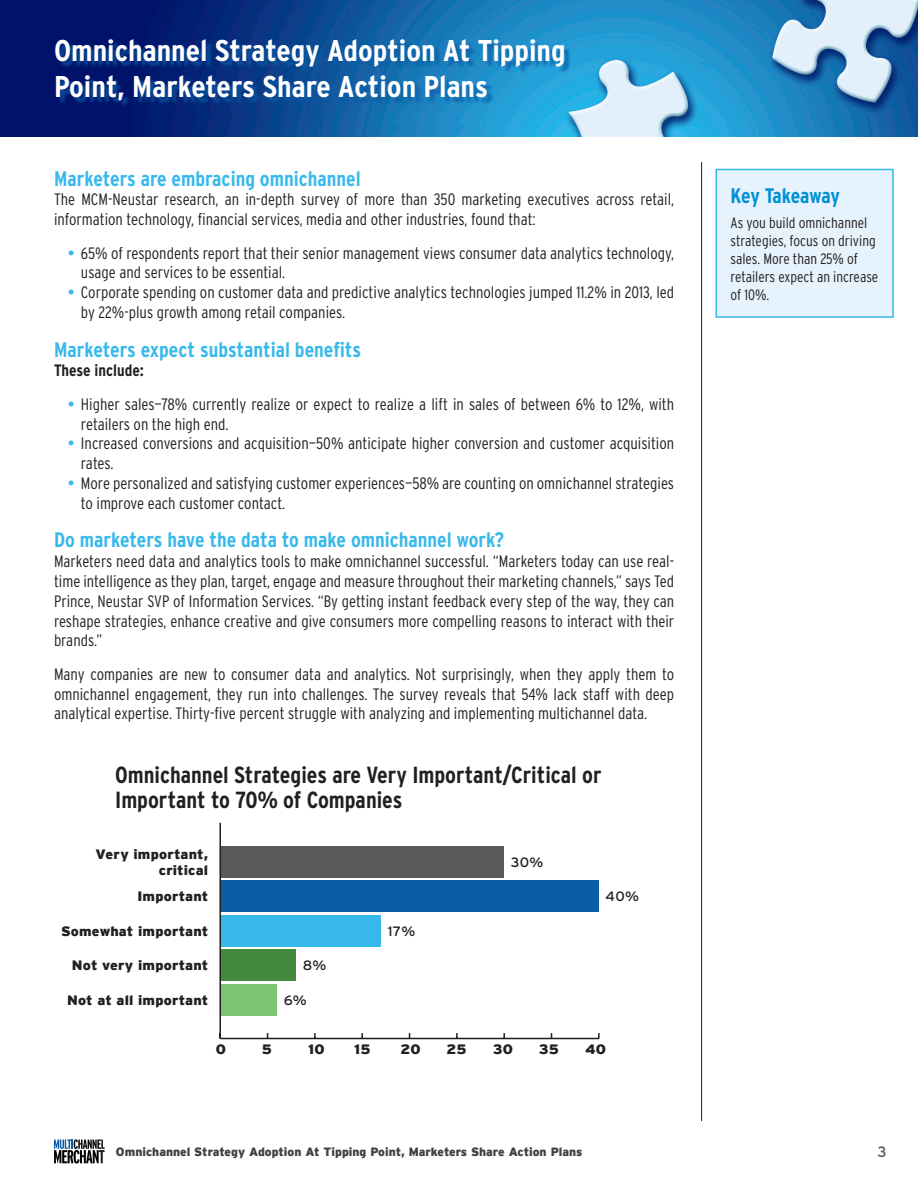
<style>
.page{position:relative;width:918px;height:1188px;background:#fff}
.page>*{position:absolute;margin:0;border:0;box-sizing:border-box;transform-origin:0 0}
.t1{font:700 condensed 30px/36px "Interstate";color:#fff;scale:1.05 1}
.body_subhead{font:700 condensed 23.25px/24.9px "Interstate";color:#231f20}
.subhead_chart{font:700 condensed 21px "Interstate";color:#38b9eb}
.key_insight_head{font:700 condensed 21px "Interstate";letter-spacing:-.015em;color:#0090d5}
.body{font:300 condensed 16.5px/19.8px "Interstate";color:#231f20}
.body-2{font:700 condensed 16.5px "Interstate";color:#231f20}
.key_insight_body{font:300 condensed 15px/18px "Interstate";color:#231f20}
.t2{font:15px "Interstate";color:#58595b}
.bar_graph{font:900 13.65px/16.4px "Interstate";letter-spacing:.015em;color:#231f20;text-align:right;scale:1.05 1}
.pie_chart{font:900 13.65px "Interstate";letter-spacing:.01em;color:#231f20;scale:1.05 1}
.bar_graph-2{font:13.65px "Interstate";color:#231f20;scale:1.05 1}
.t3{font:900 12px "Interstate";color:#414142}
</style>
<div class="page">
<img style="left:0;top:0;width:918px;height:136px">
<hr style="left:701px;top:162px;width:1px;height:959px;background:#231f20">
<svg style="left:54px;top:1139px;width:51px;height:25px"></svg>
<div style="left:57px;top:41px;width:515px;height:67px;background:#0b5ba6;opacity:.75"></div>
<div style="left:716px;top:170px;width:177px;height:147px;background:#e6f3fc"></div>
<div style="left:716px;top:169px;width:178px;height:149px;border:2px solid #38b9eb"></div>
<div style="left:220px;top:984px;width:57px;height:31px;background:#7bc470"></div>
<div style="left:220px;top:950px;width:76px;height:31px;background:#43883d"></div>
<div style="left:220px;top:915px;width:161px;height:31px;background:#38b9eb"></div>
<div style="left:220px;top:881px;width:379px;height:31px;background:#0b5ba6"></div>
<div style="left:220px;top:846px;width:284px;height:31px;background:#58595b"></div>
<hr style="left:220px;top:1038px;width:379px;height:1px;background:#231f20">
<hr style="left:219px;top:823px;width:2px;height:215px;background:#231f20">
<h1 class="t1" style="left:54px;top:32px;width:489px">Omnichannel Strategy Adoption At Tipping<br>Point, Marketers Share Action Plans</h1>
<p class="subhead_chart" style="left:54px;top:167px;width:308px">Marketers are embracing omnichannel</p>
<p class="body" style="left:54px;top:190px;width:622px">The MCM-Neustar research, an in-depth survey of more than 350 marketing executives across retail, information technology, financial services, media and other industries, found that:</p>
<p class="body" style="left:81px;top:243px;width:595px">65% of respondents report that their senior management views consumer data analytics technology, usage and services to be essential.</p>
<p class="body" style="left:81px;top:282px;width:595px">Corporate spending on customer data and predictive analytics technologies jumped 11.2% in 2013, led by 22%-plus growth among retail companies.</p>
<p class="subhead_chart" style="left:54px;top:338px;width:309px">Marketers expect substantial benefits</p>
<p class="body-2" style="left:54px;top:361px;width:91px">These include:</p>
<p class="body" style="left:81px;top:394px;width:595px">Higher sales—78% currently realize or expect to realize a lift in sales of between 6% to 12%, with retailers on the high end.</p>
<p class="body" style="left:81px;top:433px;width:595px">Increased conversions and acquisition—50% anticipate higher conversion and customer acquisition rates.</p>
<p class="body" style="left:81px;top:473px;width:595px">More personalized and satisfying customer experiences—58% are counting on omnichannel strategies to improve each customer contact.</p>
<p class="subhead_chart" style="left:54px;top:528px;width:452px">Do marketers have the data to make omnichannel work?</p>
<p class="body" style="left:54px;top:551px;width:622px;text-align:justify">Marketers need data and analytics tools to make omnichannel successful. “Marketers today can use real&shy;time intelligence as they plan, target, engage and measure throughout their marketing channels,” says Ted Prince, Neustar SVP of Information Services. “By getting instant feedback every step of the way, they can reshape strategies, enhance creative and give consumers more compelling reasons to interact with their brands.”</p>
<p class="body" style="left:54px;top:664px;width:622px;text-align:justify">Many companies are new to consumer data and analytics. Not surprisingly, when they apply them to omnichannel engagement, they run into challenges. The survey reveals that 54% lack staff with deep analytical expertise. Thirty-five percent struggle with analyzing and implementing multichannel data.</p>
<p class="body_subhead" style="left:115px;top:763px;width:488px">Omnichannel Strategies are Very Important/Critical or<br>Important to 70% of Companies</p>
<p class="bar_graph" style="left:96px;top:845px;width:109px">Very important, critical</p>
<p class="bar_graph" style="left:137px;top:888px;width:69px">Important</p>
<p class="bar_graph" style="left:61px;top:923px;width:142px">Somewhat important</p>
<p class="bar_graph" style="left:72px;top:957px;width:131px">Not very important</p>
<p class="bar_graph" style="left:67px;top:992px;width:136px">Not at all important</p>
<p class="pie_chart" style="left:216px;top:1041px;width:11px">0</p>
<p class="pie_chart" style="left:262px;top:1041px;width:11px">5</p>
<p class="pie_chart" style="left:308px;top:1041px;width:17px">10</p>
<p class="pie_chart" style="left:354px;top:1041px;width:17px">15</p>
<p class="pie_chart" style="left:400px;top:1041px;width:21px">20</p>
<p class="pie_chart" style="left:447px;top:1041px;width:21px">25</p>
<p class="pie_chart" style="left:493px;top:1041px;width:21px">30</p>
<p class="pie_chart" style="left:539px;top:1041px;width:20px">35</p>
<p class="pie_chart" style="left:585px;top:1041px;width:21px">40</p>
<p class="bar_graph-2" style="left:511px;top:854px;width:32px">30%</p>
<p class="bar_graph-2" style="left:606px;top:889px;width:33px">40%</p>
<p class="bar_graph-2" style="left:388px;top:923px;width:28px">17%</p>
<p class="bar_graph-2" style="left:303px;top:958px;width:24px">8%</p>
<p class="bar_graph-2" style="left:284px;top:992px;width:23px">6%</p>
<p class="key_insight_head" style="left:730px;top:184px;width:111px">Key Takeaway</p>
<p class="key_insight_body" style="left:730px;top:214px;width:149px">As you build omnichannel strategies, focus on driving sales. More than 25% of retailers expect an increase of 10%.</p>
<p class="t3" style="left:116px;top:1145px;width:468px">Omnichannel Strategy Adoption At Tipping Point, Marketers Share Action Plans</p>
<p class="t2" style="left:878px;top:1143px;width:11px">3</p>
</div>
